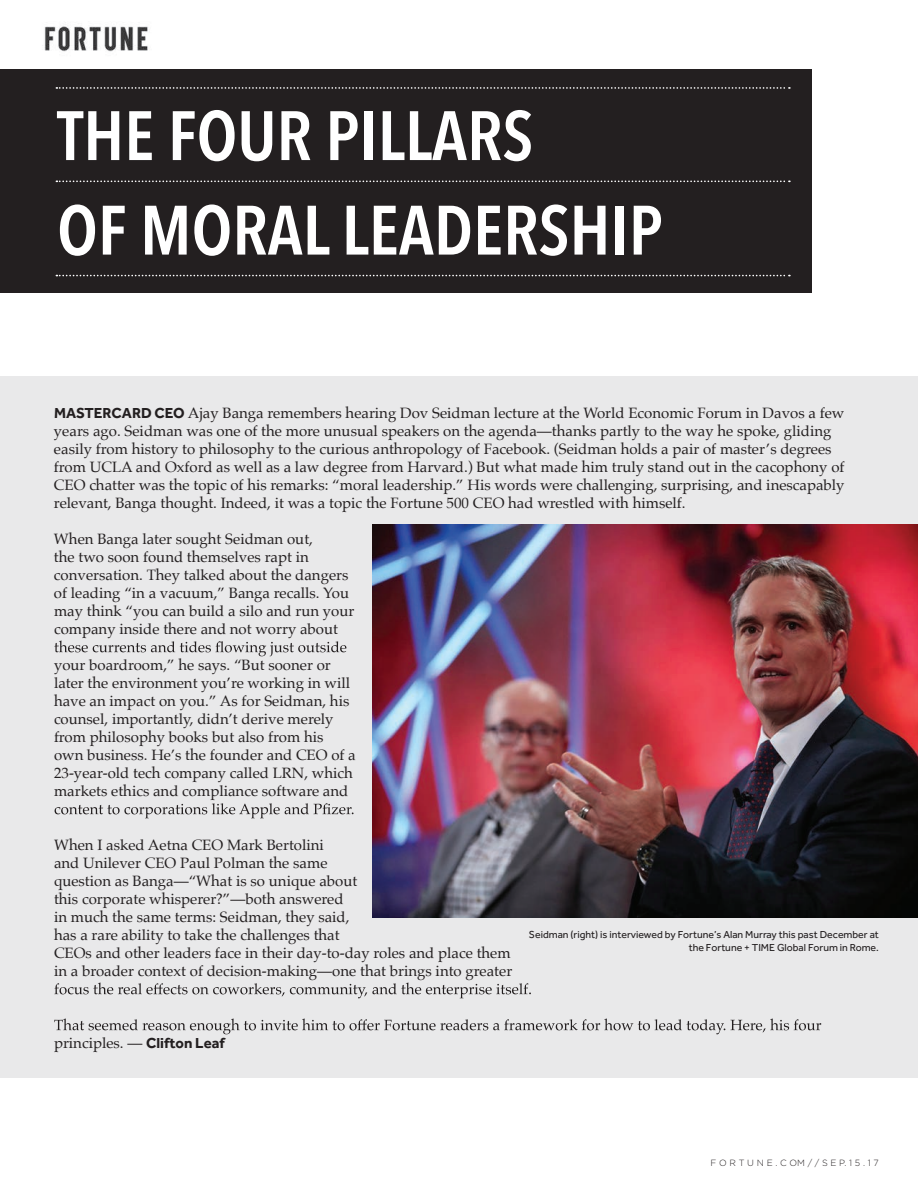
<style>
.page{position:relative;width:918px;height:1188px;background:#fff}
.page>*{position:absolute;margin:0;border:0;box-sizing:border-box;transform-origin:0 0}
.t1{font:600 69px/94.5px "Avenir Next Condensed";color:#fff}
.t2{font:15px/18px "Palatino";color:#231f20}
.t3{font:10.5px/12.6px "Effra";color:#231f20;text-align:right}
.t4{font:300 9px "Gotham";color:#231f20}
.s1{font-family:"Effra";font-weight:700}
</style>
<div class="page">
<div style="left:0;top:376px;width:918px;height:702px;background:#e9e9ea"></div>
<div style="left:0;top:69px;width:812px;height:224px;background:#231f20"></div>
<svg style="left:54px;top:641px;width:292px;height:15px"></svg>
<svg style="left:55px;top:803px;width:299px;height:15px"></svg>
<svg style="left:54px;top:983px;width:477px;height:15px"></svg>
<svg style="left:54px;top:1019px;width:767px;height:15px"></svg>
<img style="left:372px;top:524px;width:546px;height:393px">
<svg style="left:56px;top:87px;width:734px;height:2px"></svg>
<svg style="left:56px;top:180px;width:734px;height:2px"></svg>
<svg style="left:56px;top:275px;width:734px;height:1px"></svg>
<img style="left:42px;top:26px;width:106px;height:26px">
<h1 class="t1" style="left:57px;top:87px;width:607px">THE FOUR PILLARS<br>OF MORAL LEADERSHIP</h1>
<p class="t2" style="left:54px;top:404px;width:792px"><span class="s1">MASTERCARD CEO</span> Ajay Banga remembers hearing Dov Seidman lecture at the World Economic Forum in Davos a few years ago. Seidman was one of the more unusual speakers on the agenda—thanks partly to the way he spoke, gliding easily from history to philosophy to the curious anthropology of Facebook. (Seidman holds a pair of master’s degrees from UCLA and Oxford as well as a law degree from Harvard.) But what made him truly stand out in the cacophony of CEO chatter was the topic of his remarks: “moral leadership.” His words were challenging, surprising, and inescapably relevant, Banga thought. Indeed, it was a topic the Fortune 500 CEO had wrestled with himself.</p>
<p class="t2" style="left:54px;top:530px;width:302px">When Banga later sought Seidman out,<br>the two soon found themselves rapt in conversation. They talked about the dangers of leading “in a vacuum,” Banga recalls. You may think “you can build a silo and run your company inside there and not worry about</p>
<p class="t2" style="left:54px;top:656px;width:303px">your boardroom,” he says. “But sooner or later the environment you’re working in will have an impact on you.” As for Seidman, his counsel, importantly, didn’t derive merely from philosophy books but also from his own business. He’s the founder and CEO of a 23-year-old tech company called LRN, which markets ethics and compliance software and</p>
<p class="t2" style="left:54px;top:836px;width:460px">When I asked Aetna CEO Mark Bertolini<br>and Unilever CEO Paul Polman the same<br>question as Banga—“What is so unique about<br>this corporate whisperer?”—both answered<br>in much the same terms: Seidman, they said,<br>has a rare ability to take the challenges that<br>CEOs and other leaders face in their day-to-day roles and place them in a broader context of decision-making—one that brings into greater</p>
<p class="t3" style="left:529px;top:928px;width:352px">Seidman (right) is interviewed by Fortune’s Alan Murray this past December at the Fortune + TIME Global Forum in Rome.</p>
<p class="t2" style="left:54px;top:1034px;width:172px">principles. — <span class="s1">Clifton Leaf</span></p>
<p class="t4" style="left:711px;top:1158px;width:170px">F O R T U N E . C OM / / S E P. 1 5 . 1 7</p>
</div>
